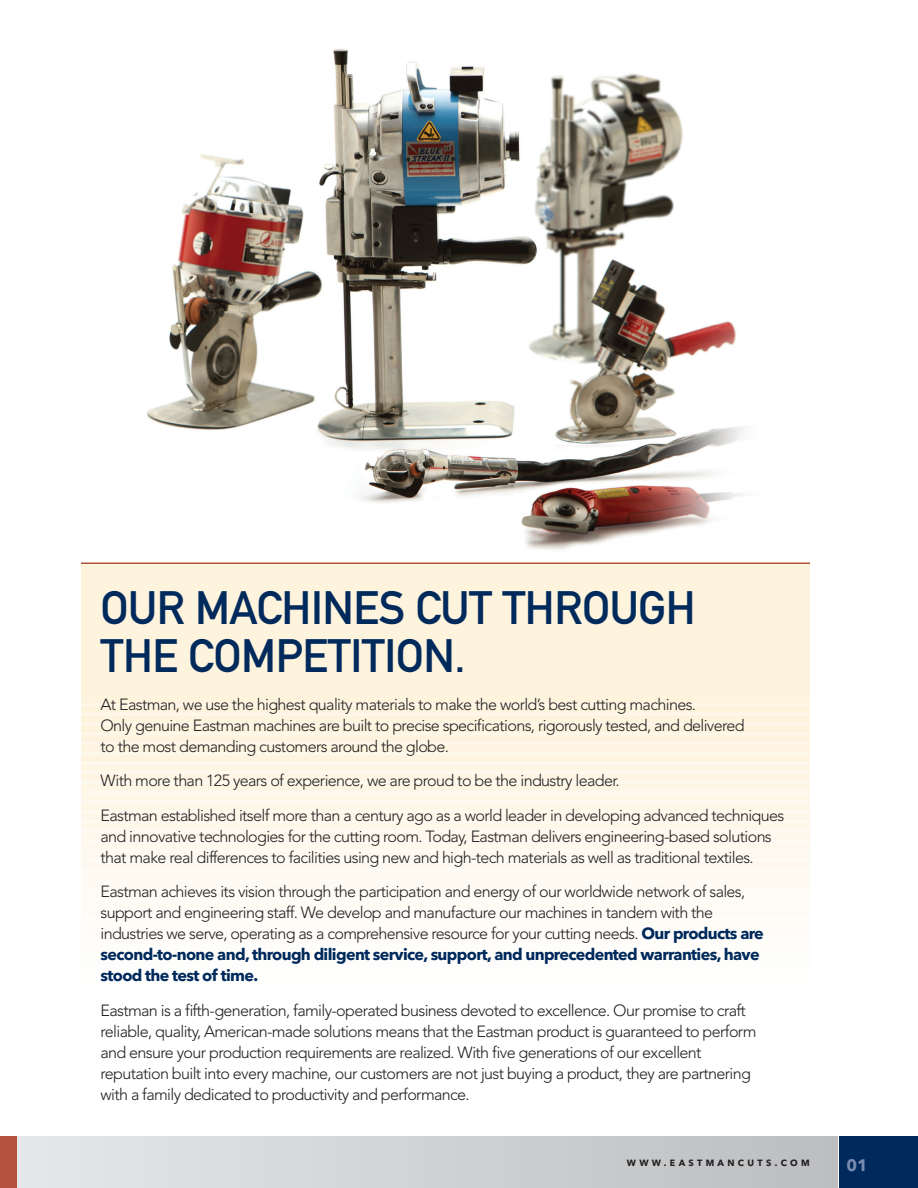
<style>
.page{position:relative;width:918px;height:1188px;background:#fff}
.page>*{position:absolute;margin:0;border:0;box-sizing:border-box;transform-origin:0 0}
.t1{font:46.2px/48px "DIN Mittelschrift Std";letter-spacing:-.01em;color:#00295c}
.t2{font:700 16.5px "Avenir Next LT Pro";color:#798cb0}
.t3{font:300 16.2px/21px "Avenir LT Std";letter-spacing:-.04em;color:#231f20}
.t4{font:700 16.2px/21px "Avenir Next LT Pro";letter-spacing:-.04em;color:#00295c}
.t5{font:700 9px "Avenir Next LT Pro";letter-spacing:.37em;color:#231f20}
.s1{font-family:"Avenir Next LT Pro";font-weight:700;color:#00295c}
</style>
<div class="page">
<img style="left:147px;top:49px;width:597px;height:501px">
<div style="left:839px;top:1136px;width:79px;height:52px;background:#00295c"></div>
<div style="left:16px;top:1136px;width:821px;height:52px;background:linear-gradient(to right,#e6e7e9,#bcbdc0)"></div>
<div style="left:0;top:1136px;width:16px;height:52px;background:#b45240"></div>
<svg style="left:81px;top:564px;width:729px;height:334px;background:#fef4e2"></svg>
<hr style="left:81px;top:703px;width:729px;height:3px;background:#fff">
<hr style="left:81px;top:713px;width:729px;height:3px;background:#fff">
<hr style="left:81px;top:723px;width:729px;height:3px;background:#fff">
<hr style="left:81px;top:732px;width:729px;height:3px;background:#fff">
<hr style="left:81px;top:742px;width:729px;height:3px;background:#fff">
<hr style="left:81px;top:752px;width:729px;height:3px;background:#fff">
<hr style="left:81px;top:762px;width:729px;height:3px;background:#fff">
<hr style="left:81px;top:771px;width:729px;height:3px;background:#fff">
<hr style="left:81px;top:781px;width:729px;height:3px;background:#fff">
<hr style="left:81px;top:791px;width:729px;height:3px;background:#fff">
<hr style="left:81px;top:801px;width:729px;height:3px;background:#fff">
<hr style="left:81px;top:810px;width:729px;height:3px;background:#fff">
<hr style="left:81px;top:820px;width:729px;height:3px;background:#fff">
<hr style="left:81px;top:830px;width:729px;height:3px;background:#fff">
<hr style="left:81px;top:840px;width:729px;height:3px;background:#fff">
<hr style="left:81px;top:849px;width:729px;height:3px;background:#fff">
<hr style="left:81px;top:859px;width:729px;height:3px;background:#fff">
<hr style="left:81px;top:869px;width:729px;height:3px;background:#fff">
<hr style="left:81px;top:879px;width:729px;height:3px;background:#fff">
<hr style="left:81px;top:888px;width:729px;height:3px;background:#fff">
<hr style="left:81px;top:562px;width:729px;height:2px;background:#b45240">
<h1 class="t1" style="left:100px;top:584px;width:597px">OUR MACHINES CUT THROUGH<br>THE COMPETITION.</h1>
<p class="t3" style="left:100px;top:694px;width:646px">At Eastman, we use the highest quality materials to make the world’s best cutting machines.<br>Only genuine Eastman machines are built to precise specifications, rigorously tested, and delivered to the most demanding customers around the globe.</p>
<p class="t3" style="left:100px;top:763px;width:685px;line-height:34.5px">With more than 125 years of experience, we are proud to be the industry leader.<br>Eastman established itself more than a century ago as a world leader in developing advanced techniques</p>
<p class="t3" style="left:100px;top:826px;width:673px">and innovative technologies for the cutting room. Today, Eastman delivers engineering-based solutions that make real differences to facilities using new and high-tech materials as well as traditional textiles.</p>
<p class="t3" style="left:100px;top:881px;width:665px">Eastman achieves its vision through the participation and energy of our worldwide network of sales, support and engineering staff. We develop and manufacture our machines in tandem with the industries we serve, operating as a comprehensive resource for your cutting needs. <span class="s1">Our products are</span></p>
<p class="t4" style="left:100px;top:944px;width:661px">second-to-none and, through diligent service, support, and unprecedented warranties, have stood the test of time.</p>
<p class="t3" style="left:100px;top:1000px;width:657px">Eastman is a fifth-generation, family-operated business devoted to excellence. Our promise to craft reliable, quality, American-made solutions means that the Eastman product is guaranteed to perform and ensure your production requirements are realized. With five generations of our excellent reputation built into every machine, our customers are not just buying a product, they are partnering with a family dedicated to productivity and performance.</p>
<p class="t5" style="left:627px;top:1158px;width:185px">WWW.EASTMANCUTS.COM</p>
<p class="t2" style="left:846px;top:1155px;width:23px">01</p>
</div>
